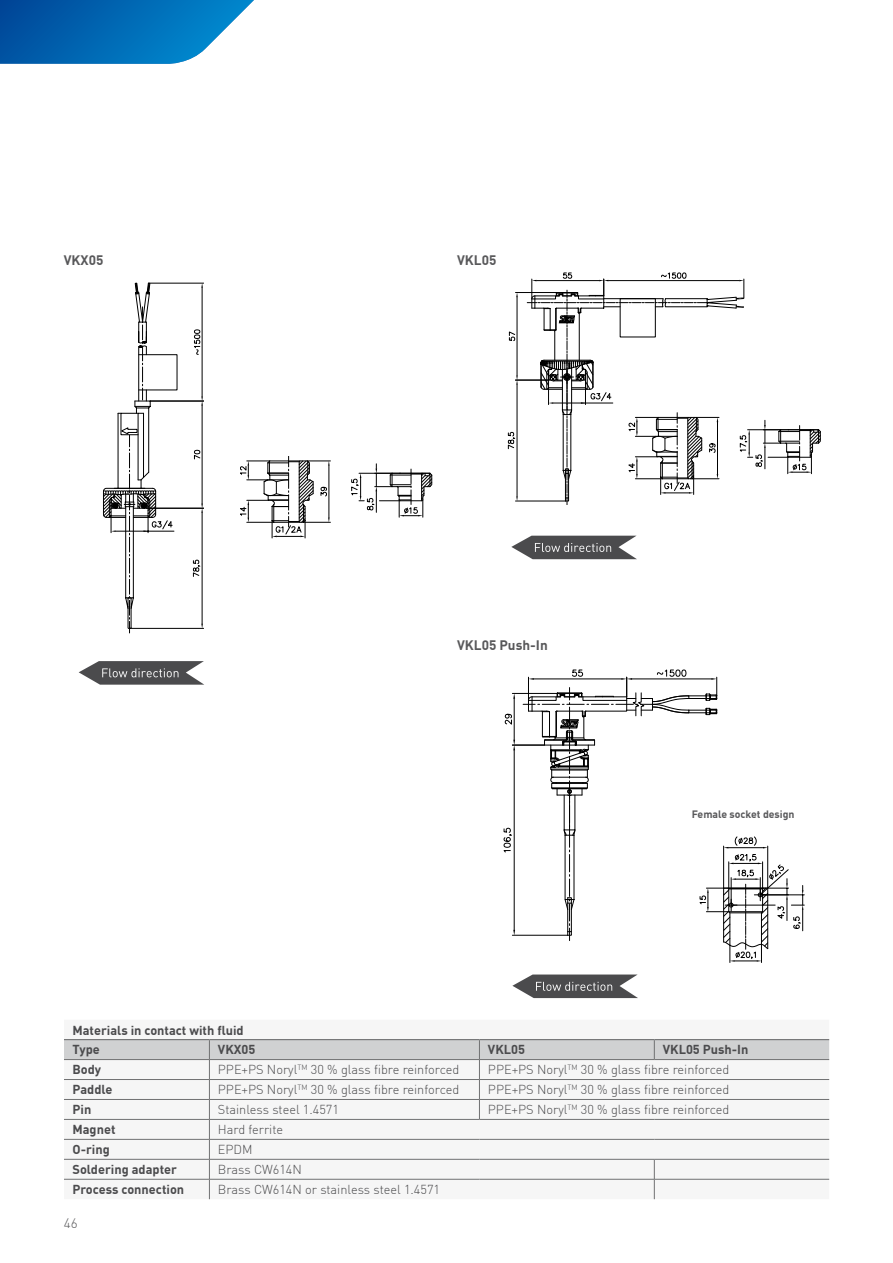
<style>
.page{position:relative;width:893px;height:1263px;background:#fff}
.page>*{position:absolute;margin:0;border:0;box-sizing:border-box;transform-origin:0 0}
.t1{font:700 13.5px "DIN Offc";color:#58585a}
.t2{font:300 13.5px "DIN Offc";color:#58585a}
.t3{font:300 12.75px "DIN Offc";color:#4b4b4d}
.t4{font:700 12.75px/20px "DIN Offc";color:#4b4b4d}
.t5{font:700 10.5px "DIN Offc";color:#58585a}
</style>
<div class="page">
<svg style="left:0;top:0;width:254px;height:64px;background:#207bbd"></svg>
<svg style="left:64px;top:1039px;width:765px;height:160px"></svg>
<hr style="left:64px;top:1179px;width:145px;height:1px;background:#707172">
<hr style="left:209px;top:1179px;width:270px;height:1px;background:#707172">
<hr style="left:479px;top:1179px;width:175px;height:1px;background:#707172">
<hr style="left:654px;top:1179px;width:175px;height:1px;background:#707172">
<hr style="left:512px;top:693px;width:45px;height:1px;background:#000">
<hr style="left:514px;top:699px;width:1px;height:41px;background:#000">
<svg style="left:505px;top:714px;width:7px;height:11px"></svg>
<hr style="left:512px;top:745px;width:32px;height:1px;background:#000">
<hr style="left:512px;top:935px;width:56px;height:1px;background:#000">
<hr style="left:514px;top:750px;width:1px;height:180px;background:#000">
<svg style="left:513px;top:740px;width:2px;height:10px"></svg>
<svg style="left:503px;top:828px;width:9px;height:25px"></svg>
<svg style="left:523px;top:669px;width:281px;height:293px"></svg>
<svg style="left:79px;top:661px;width:125px;height:24px;background:#727274"></svg>
<svg style="left:512px;top:974px;width:126px;height:24px"></svg>
<svg style="left:511px;top:536px;width:126px;height:23px;background:#717172"></svg>
<hr style="left:148px;top:283px;width:56px;height:1px;background:#000">
<hr style="left:202px;top:288px;width:1px;height:108px;background:#000">
<svg style="left:194px;top:329px;width:6px;height:26px"></svg>
<hr style="left:150px;top:401px;width:54px;height:1px;background:#000">
<hr style="left:202px;top:406px;width:1px;height:98px;background:#000">
<svg style="left:201px;top:396px;width:2px;height:10px"></svg>
<svg style="left:194px;top:450px;width:6px;height:9px"></svg>
<hr style="left:148px;top:508px;width:56px;height:1px;background:#000">
<hr style="left:130px;top:628px;width:74px;height:1px;background:#000">
<hr style="left:202px;top:513px;width:1px;height:111px;background:#000">
<svg style="left:201px;top:504px;width:2px;height:9px"></svg>
<svg style="left:193px;top:560px;width:7px;height:17px"></svg>
<hr style="left:116px;top:531px;width:58px;height:1px;background:#000">
<svg style="left:103px;top:283px;width:70px;height:350px"></svg>
<hr style="left:515px;top:292px;width:42px;height:1px;background:#000">
<hr style="left:517px;top:297px;width:1px;height:78px;background:#000">
<svg style="left:509px;top:331px;width:6px;height:10px"></svg>
<hr style="left:515px;top:380px;width:34px;height:1px;background:#000">
<hr style="left:515px;top:501px;width:50px;height:1px;background:#000">
<hr style="left:517px;top:385px;width:1px;height:111px;background:#000">
<svg style="left:516px;top:375px;width:2px;height:10px"></svg>
<svg style="left:508px;top:432px;width:7px;height:17px"></svg>
<svg style="left:240px;top:456px;width:90px;height:82px"></svg>
<svg style="left:351px;top:464px;width:82px;height:53px"></svg>
<svg style="left:527px;top:272px;width:294px;height:233px"></svg>
<p class="t1" style="left:64px;top:252px;width:41px">VKX05</p>
<p class="t1" style="left:457px;top:252px;width:41px">VKL05</p>
<p class="t1" style="left:457px;top:637px;width:92px">VKL05 Push-In</p>
<p class="t5" style="left:692px;top:807px;width:104px">Female socket design</p>
<p class="t4" style="left:73px;top:1019px;width:173px">Materials in contact with fluid<br>Type</p>
<p class="t4" style="left:218px;top:1039px;width:39px">VKX05</p>
<p class="t4" style="left:488px;top:1039px;width:39px">VKL05</p>
<p class="t4" style="left:663px;top:1039px;width:87px">VKL05 Push-In</p>
<p class="t4" style="left:73px;top:1059px;width:30px">Body</p>
<p class="t3" style="left:218px;top:1062px;width:243px">PPE+PS Noryl<sup>TM</sup> 30 % glass fibre reinforced</p>
<p class="t3" style="left:488px;top:1062px;width:243px">PPE+PS Noryl<sup>TM</sup> 30 % glass fibre reinforced</p>
<p class="t4" style="left:73px;top:1079px;width:41px">Paddle</p>
<p class="t3" style="left:218px;top:1082px;width:243px">PPE+PS Noryl<sup>TM</sup> 30 % glass fibre reinforced</p>
<p class="t3" style="left:488px;top:1082px;width:243px">PPE+PS Noryl<sup>TM</sup> 30 % glass fibre reinforced</p>
<p class="t4" style="left:73px;top:1099px;width:20px">Pin</p>
<p class="t3" style="left:218px;top:1102px;width:123px">Stainless steel 1.4571</p>
<p class="t3" style="left:488px;top:1102px;width:243px">PPE+PS Noryl<sup>TM</sup> 30 % glass fibre reinforced</p>
<p class="t4" style="left:73px;top:1119px;width:45px">Magnet</p>
<p class="t3" style="left:218px;top:1122px;width:67px">Hard ferrite</p>
<p class="t4" style="left:73px;top:1139px;width:39px">O-ring</p>
<p class="t3" style="left:218px;top:1142px;width:36px">EPDM</p>
<p class="t4" style="left:73px;top:1159px;width:106px">Soldering adapter</p>
<p class="t3" style="left:218px;top:1162px;width:86px">Brass CW614N</p>
<p class="t4" style="left:73px;top:1179px;width:113px">Process connection</p>
<p class="t3" style="left:218px;top:1182px;width:224px">Brass CW614N or stainless steel 1.4571</p>
<p class="t2" style="left:64px;top:1214px;width:15px">46</p>
</div>
